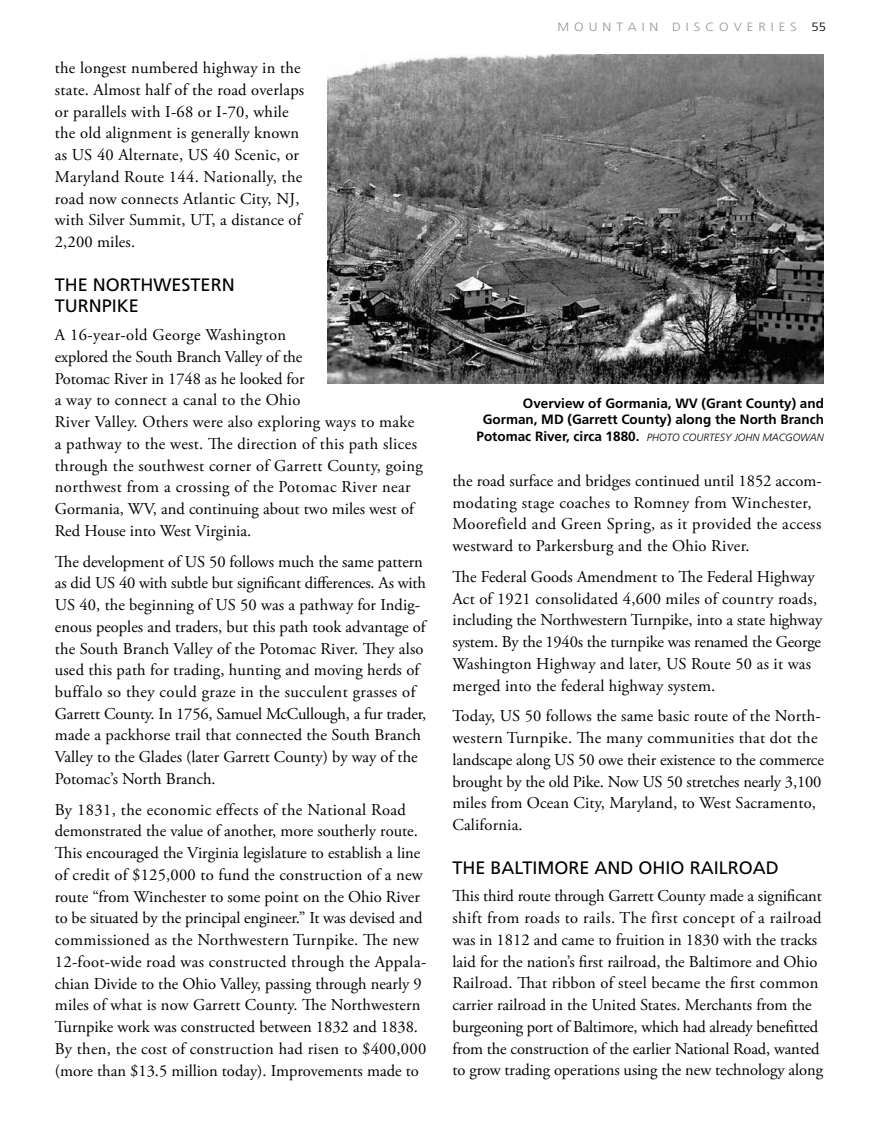
<style>
.page{position:relative;width:878px;height:1134px;background:#fff}
.page>*{position:absolute;margin:0;border:0;box-sizing:border-box;transform-origin:0 0}
.t1{font:18px/21.8px "Frutiger";color:#000}
.t2{font:16.5px/21.8px "Adobe Garamond Pro";letter-spacing:.005em;color:#000}
.t3{font:700 13.5px/16.5px "Frutiger";color:#000;text-align:right}
.t4{font:300 12px "Frutiger";color:#939598;scale:1.1 1}
.t5{font:italic 300 10.5px "Frutiger";color:#000}
.s1{color:#000}
.s2{font-weight:700;font-style:normal;font-size:13.5px}
</style>
<div class="page">
<img style="left:328px;top:54px;width:496px;height:329px">
<p class="t2" style="left:55px;top:58px;width:251px">the longest numbered highway in the state. Almost half of the road overlaps or parallels with I-68 or I-70, while the old alignment is generally known as US 40 Alternate, US 40 Scenic, or Maryland Route 144. Nationally, the road now connects Atlantic City, NJ, with Silver Summit, UT, a distance of 2,200 miles.</p>
<p class="t1" style="left:55px;top:273px;width:168px">THE NORTHWESTERN<br>TURN</p>
<p class="t1" style="left:102px;top:295px;width:39px">PIKE</p>
<p class="t2" style="left:55px;top:325px;width:369px">A 16-year-old George Washington<br>explored the South Branch Valley of the<br>Potomac River in 1748 as he looked for<br>a way to connect a canal to the Ohio<br>River Valley. Others were also exploring ways to make a pathway to the west. The direction of this path slices through the southwest corner of Garrett County, going northwest from a crossing of the Potomac River near Gormania, WV, and continuing about two miles west of Red House into West Virginia.</p>
<p class="t2" style="left:55px;top:551px;width:373px">The development of US 50 follows much the same pattern as did US 40 with subtle but significant differences. As with US 40, the beginning of US 50 was a pathway for Indig&shy;enous peoples and traders, but this path took advantage of the South Branch Valley of the Potomac River. They also used this path for trading, hunting and moving herds of buffalo so they could graze in the succulent grasses of Garrett County. In 1756, Samuel McCullough, a fur trader, made a packhorse trail that connected the South Branch Valley to the Glades (later Garrett County) by way of the Potomac’s North Branch.</p>
<p class="t2" style="left:55px;top:799px;width:373px">By 1831, the economic effects of the National Road demonstrated the value of another, more southerly route.<br>This encouraged the Virginia legislature to establish a line of credit of $125,000 to fund the construction of a new route “from Winchester to some point on the Ohio River to be situated by the principal engineer.” It was devised and commissioned as the Northwestern Turnpike. The new 12-foot-wide road was constructed through the Appala&shy;chian Divide to the Ohio Valley, passing through nearly 9 miles of what is now Garrett County. The Northwestern Turnpike work was constructed between 1832 and 1838.<br>By then, the cost of construction had risen to $400,000 (more than $13.5 million today). Improvements made to</p>
<p class="t4" style="left:557px;top:20px;width:91px">MOUNTA I N</p>
<p class="t4" style="left:672px;top:20px;width:141px">D I S CO V ER I E S <span class="s1">55</span></p>
<p class="t3" style="left:482px;top:395px;width:343px">Overview of Gormania, WV (Grant County) and<br>Gorman, MD (Garrett County) along the North Branch</p>
<p class="t5" style="left:476px;top:431px;width:349px"><span class="s2">Potomac River, circa 1880.</span> PHOTO COURTESY JOHN MACGOWAN</p>
<p class="t2" style="left:452px;top:470px;width:371px">the road surface and bridges continued until 1852 accom&shy;modating stage coaches to Romney from Winchester, Moorefield and Green Spring, as it provided the access westward to Parkersburg and the Ohio River.</p>
<p class="t2" style="left:452px;top:566px;width:371px">The Federal Goods Amendment to The Federal Highway Act of 1921 consolidated 4,600 miles of country roads, including the Northwestern Turnpike, into a state highway system. By the 1940s the turnpike was renamed the George Washington Highway and later, US Route 50 as it was merged into the federal highway system.</p>
<p class="t2" style="left:452px;top:706px;width:373px">Today, US 50 follows the same basic route of the North&shy;western Turnpike. The many communities that dot the landscape along US 50 owe their existence to the commerce brought by the old Pike. Now US 50 stretches nearly 3,100 miles from Ocean City, Maryland, to West Sacramento, California.</p>
<p class="t1" style="left:452px;top:856px;width:328px">THE BALTIMORE AN D OHIO RAILROAD</p>
<p class="t2" style="left:452px;top:886px;width:372px">This third route through Garrett County made a significant shift from roads to rails. The first concept of a railroad was in 1812 and came to fruition in 1830 with the tracks laid for the nation’s first railroad, the Baltimore and Ohio Railroad. That ribbon of steel became the first common carrier railroad in the United States. Merchants from the burgeoning port of Baltimore, which had already benefitted from the construction of the earlier National Road, wanted to grow trading operations using the new technology along</p>
</div>
